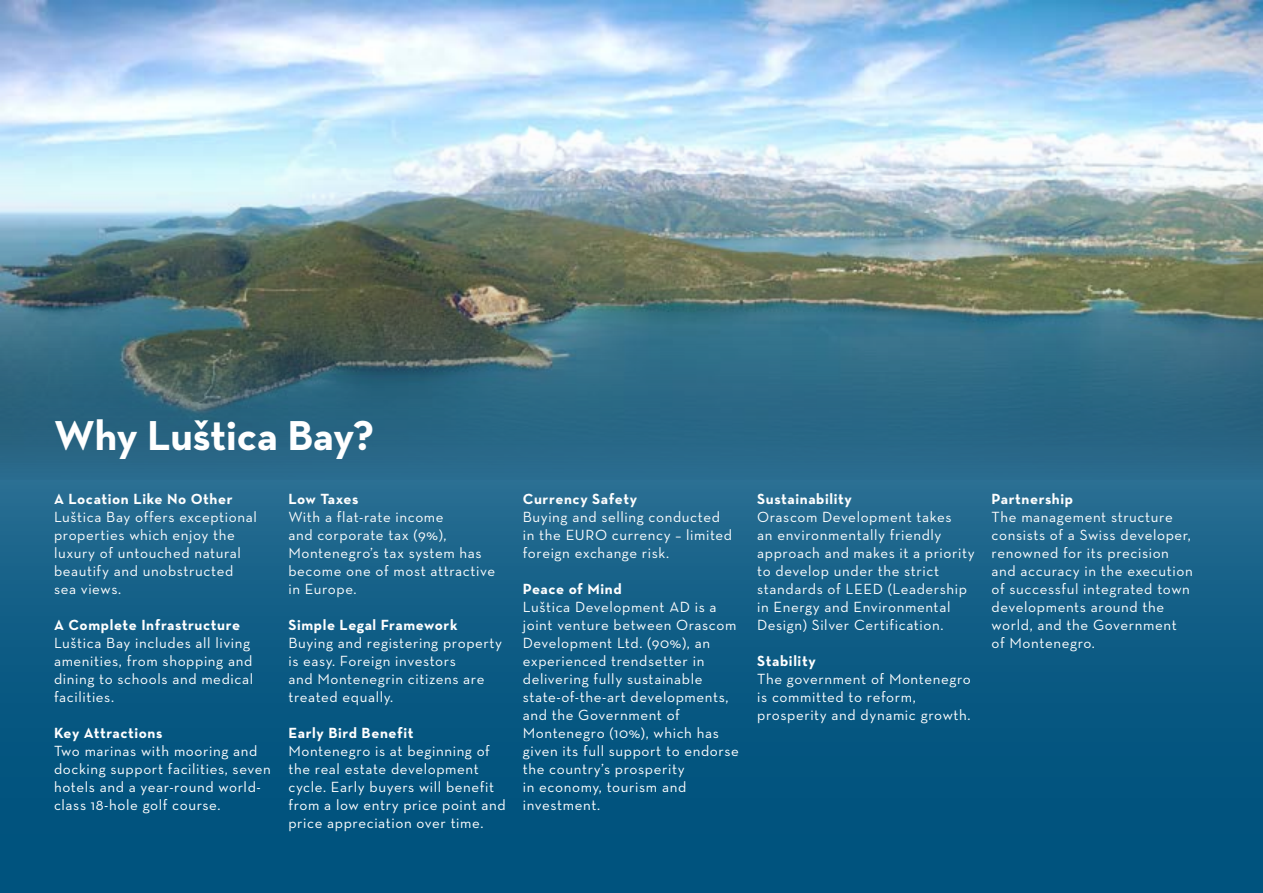
<style>
.page{position:relative;width:1263px;height:893px;background:#fff}
.page>*{position:absolute;margin:0;border:0;box-sizing:border-box;transform-origin:0 0}
.t1{font:700 42.6px "Neutraface Text";letter-spacing:-.005em;color:#fff}
.t2{font:15px/18px "Neutraface Text";letter-spacing:.04em;color:#fff}
.t3{font:700 15px "Neutraface Text";letter-spacing:.04em;color:#fff}
.t4{font:700 15px "Neutraface Text";letter-spacing:.02em;color:#fff}
</style>
<div class="page">
<svg style="left:0;top:480px;width:1263px;height:413px;background:#0d5b84"></svg>
<img style="left:0;top:0;width:1263px;height:480px">
<h1 class="t1" style="left:54px;top:408px;width:322px">Why Luštica Bay?</h1>
<p class="t3" style="left:54px;top:489px;width:180px">A Location Like No Other</p>
<p class="t2" style="left:54px;top:508px;width:204px">Luštica Bay offers exceptional properties which enjoy the luxury of untouched natural beautify and unobstructed sea views.</p>
<p class="t3" style="left:54px;top:615px;width:188px">A Complete Infrastructure</p>
<p class="t2" style="left:54px;top:634px;width:201px">Luštica Bay includes all living amenities, from shopping and dining to schools and medical facilities.</p>
<p class="t3" style="left:54px;top:723px;width:110px">Key Attractions</p>
<p class="t2" style="left:54px;top:742px;width:218px">Two marinas with mooring and docking support facilities, seven hotels and a year-round world&shy;class 18-hole golf course.</p>
<p class="t4" style="left:288px;top:489px;width:72px">Low Taxes</p>
<p class="t2" style="left:288px;top:508px;width:208px">With a flat-rate income<br>and corporate tax (9%),<br>Montenegro’s tax system has become one of most attractive in Europe.</p>
<p class="t3" style="left:288px;top:615px;width:171px">Simple Legal Framework</p>
<p class="t2" style="left:288px;top:634px;width:215px">Buying and registering property is easy. Foreign investors<br>and Montenegrin citizens are treated equally.</p>
<p class="t3" style="left:288px;top:723px;width:127px">Early Bird Benefit</p>
<p class="t2" style="left:288px;top:742px;width:219px">Montenegro is at beginning of the real estate development cycle. Early buyers will benefit from a low entry price point and price appreciation over time.</p>
<p class="t3" style="left:523px;top:489px;width:116px">Currency Safety</p>
<p class="t2" style="left:523px;top:508px;width:211px">Buying and selling conducted in the EURO currency – limited foreign exchange risk.</p>
<p class="t3" style="left:523px;top:579px;width:100px">Peace of Mind</p>
<p class="t2" style="left:523px;top:598px;width:218px">Luštica Development AD is a joint venture between Orascom<br>Development Ltd. (90%), an experienced trendsetter in delivering fully sustainable state-of-the-art developments, and the Government of<br>Montenegro (10%), which has given its full support to endorse the country’s prosperity<br>in economy, tourism and investment.</p>
<p class="t3" style="left:757px;top:489px;width:96px">Sustainability</p>
<p class="t2" style="left:757px;top:508px;width:219px">Orascom Development takes<br>an environmentally friendly approach and makes it a priority to develop under the strict standards of LEED (Leadership in Energy and Environmental<br>Design) Silver Certification.</p>
<p class="t3" style="left:757px;top:651px;width:60px">Stability</p>
<p class="t2" style="left:757px;top:670px;width:215px">The government of Montenegro is committed to reform, prosperity and dynamic growth.</p>
<p class="t3" style="left:992px;top:489px;width:83px">Partnership</p>
<p class="t2" style="left:992px;top:508px;width:203px">The management structure consists of a Swiss developer, renowned for its precision and accuracy in the execution of successful integrated town developments around the world, and the Government of Montenegro.</p>
</div>
